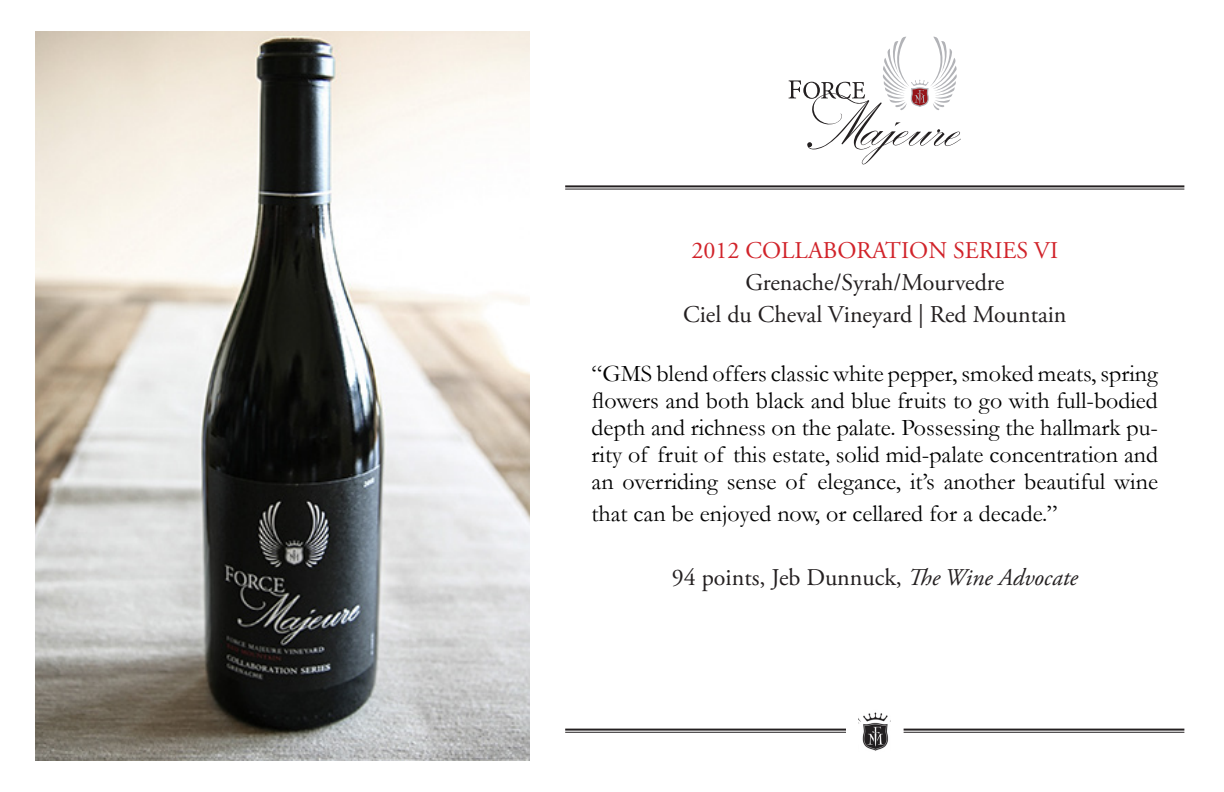
<style>
.page{position:relative;width:1224px;height:792px;background:#fff}
.page>*{position:absolute;margin:0;border:0;box-sizing:border-box;transform-origin:0 0}
.t1{font:24px/27px "Garamond";color:#000;text-align:justify}
.t2{font:24px "Adobe Garamond Pro";color:#231f20}
.t3{font:24px "Adobe Garamond Pro";color:#d1232a}
.s1{font-style:italic}
</style>
<div class="page">
<img style="left:36px;top:31px;width:494px;height:730px">
<hr style="left:565px;top:185px;width:619px;height:2px;background:#231f20">
<hr style="left:565px;top:189px;width:619px;height:1px;background:#231f20">
<svg style="left:789px;top:36px;width:172px;height:128px"></svg>
<hr style="left:904px;top:729px;width:280px;height:2px;background:#231f20">
<hr style="left:904px;top:732px;width:280px;height:1px;background:#231f20">
<img style="left:859px;top:712px;width:32px;height:39px">
<hr style="left:565px;top:729px;width:281px;height:2px;background:#231f20">
<hr style="left:565px;top:732px;width:281px;height:1px;background:#231f20">
<p class="t3" style="left:691px;top:236px;width:368px">2012 COLLABORATION SERIES VI</p>
<p class="t2" style="left:745px;top:268px;width:260px">Grenache/Syrah/Mourvedre</p>
<p class="t2" style="left:683px;top:300px;width:385px">Ciel du Cheval Vineyard | Red Mountain</p>
<p class="t1" style="left:592px;top:359px;width:568px">“GMS blend offers classic white pepper, smoked meats, spring flowers and both black and blue fruits to go with full-bodied depth and richness on the palate. Possessing the hallmark pu&shy;rity of fruit of this estate, solid mid-palate concentration and an overriding sense of elegance, it’s another beautiful wine</p>
<p class="t1" style="left:592px;top:499px;width:467px">that can be enjoyed now, or cellared for a decade.”</p>
<p class="t2" style="left:672px;top:563px;width:407px">94 points, Jeb Dunnuck, <span class="s1">The Wine Advocate</span></p>
</div>
